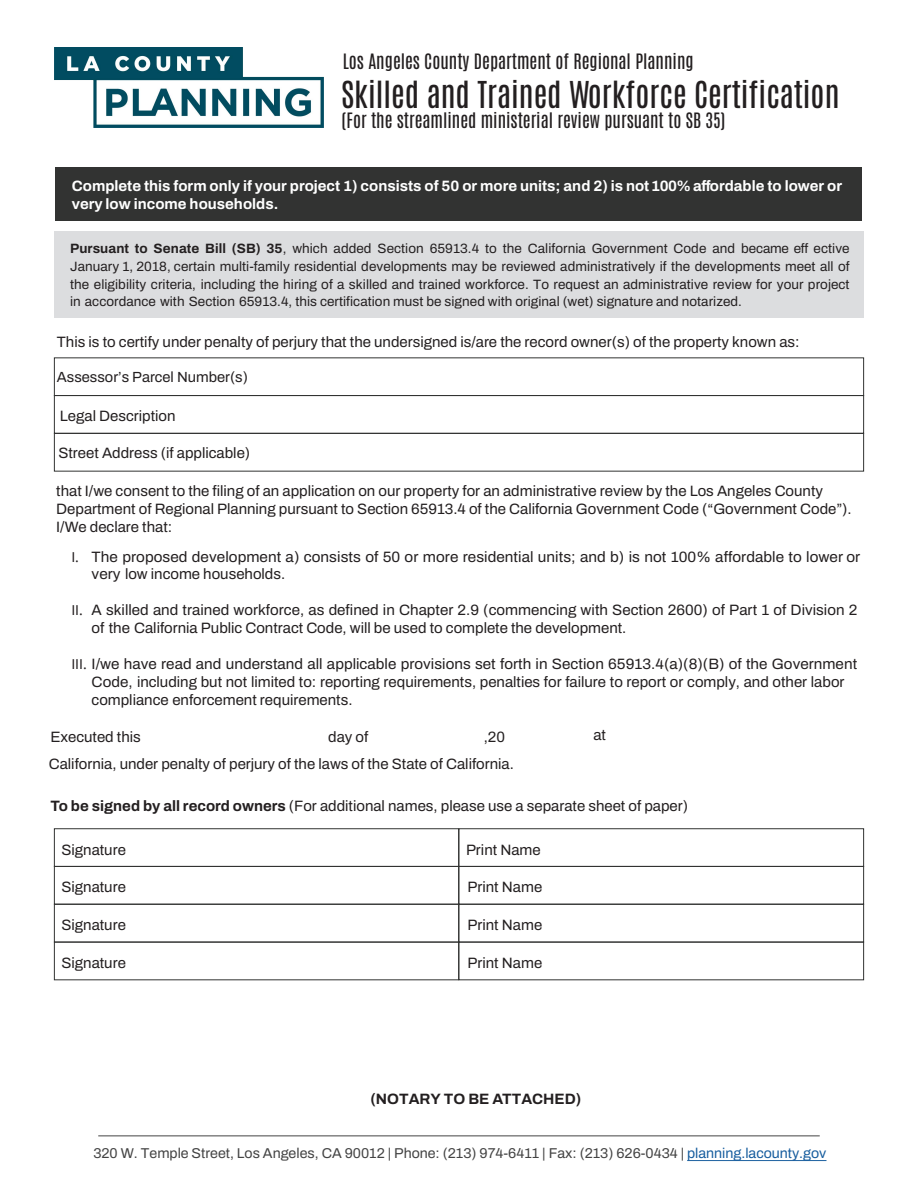
<style>
.page{position:relative;width:918px;height:1188px;background:#fff}
.page>*{position:absolute;margin:0;border:0;box-sizing:border-box;transform-origin:0 0}
.t1{font:31.5px "Antonio";color:#231f20}
.t2{font:18px "Antonio";color:#231f20}
.t3{font:15px/18px "Archivo";color:#231f20}
.t4{font:700 15px/18px "Archivo";color:#fff}
.t5{font:700 15px "Archivo";color:#231f20}
.t6{font:14.7px "Archivo";color:#231f20}
.t7{font:14.25px "Archivo";color:#434343}
.t8{font:13.5px/18px "Archivo";letter-spacing:.005em;color:#231f20;text-align:justify}
.s1{font-weight:700}
.s2{font-family:"Source Sans Pro"}
.s3{color:#175d9e}
</style>
<div class="page">
<div style="left:54px;top:231px;width:810px;height:87px;background:#dcdddf"></div>
<hr style="left:687px;top:1160px;width:139px;height:1px;background:#175d9e">
<hr style="left:98px;top:1136px;width:722px;height:1px;background:#434343">
<div style="left:54px;top:395px;width:810px;height:39px;border:1px solid #323332"></div>
<div style="left:56px;top:167px;width:806px;height:54px;background:#323332"></div>
<div style="left:54px;top:433px;width:810px;height:39px;border:1px solid #323332"></div>
<div style="left:54px;top:828px;width:405px;height:39px;border:1px solid #323332"></div>
<div style="left:54px;top:866px;width:405px;height:38px;border:1px solid #323332"></div>
<div style="left:54px;top:904px;width:405px;height:38px;border:1px solid #323332"></div>
<div style="left:54px;top:942px;width:405px;height:38px;border:1px solid #323332"></div>
<div style="left:459px;top:828px;width:405px;height:39px;border:1px solid #323332"></div>
<div style="left:459px;top:866px;width:405px;height:38px;border:1px solid #323332"></div>
<div style="left:459px;top:904px;width:405px;height:38px;border:1px solid #323332"></div>
<div style="left:459px;top:942px;width:405px;height:38px;border:1px solid #323332"></div>
<img style="left:55px;top:47px;width:268px;height:80px">
<p class="t2" style="left:343px;top:49px;width:352px">Los Angeles County Department of Regional Planning</p>
<h1 class="t1" style="left:342px;top:72px;width:500px">Skilled and Trained Workforce Certification</h1>
<p class="t2" style="left:342px;top:107px;width:385px">(For the streamlined ministerial review pursuant to SB 35)</p>
<p class="t4" style="left:72px;top:177px;width:772px">Complete this form only if your project 1) consists of 50 or more units; and 2) is not 100% affordable to lower or very low income households.</p>
<p class="t8" style="left:70px;top:239px;width:781px"><span class="s1">Pursuant to Senate Bill (SB) 35</span>, which added Section 65913.4 to the California Government Code and became eff ective January 1, 2018, certain multi-family residential developments may be reviewed administratively if the developments meet all of the eligibility criteria, including the hiring of a skilled and trained workforce. To request an administrative review for your project in accordance with Section 65913.4, this certification must be signed with original (wet) signature and notarized.</p>
<p class="t3" style="left:57px;top:333px;width:744px">This is to certify under penalty of perjury that the undersigned is/are the record owner(s) of the property known as:</p>
<p class="t6" style="left:57px;top:366px;width:193px">Assessor’s Parcel Number(s)</p>
<p class="t3" style="left:60px;top:407px;width:117px">Legal Description</p>
<p class="t3" style="left:58px;top:444px;width:193px">Street Address (if applicable)</p>
<p class="t3" style="left:56px;top:482px;width:797px">that I/we consent to the filing of an application on our property for an administrative review by the Los Angeles County<br>Department of Regional Planning pursuant to Section 65913.4 of the California Government Code (“Government Code”).<br>I/We declare that:</p>
<p class="t3" style="left:92px;top:548px;width:770px;text-indent:-20px"><span class="s2">I.</span> The proposed development a) consists of 50 or more residential units; and b) is not 100% affordable to lower or very low income households.</p>
<p class="t3" style="left:92px;top:601px;width:767px;text-indent:-20px"><span class="s2">II.</span> A skilled and trained workforce, as defined in Chapter 2.9 (commencing with Section 2600) of Part 1 of Division 2 of the California Public Contract Code, will be used to complete the development.</p>
<p class="t3" style="left:92px;top:655px;width:767px;text-indent:-20px"><span class="s2">III.</span> I/we have read and understand all applicable provisions set forth in Section 65913.4(a)(8)(B) of the Government<br>Code, including but not limited to: reporting requirements, penalties for failure to report or comply, and other labor compliance enforcement requirements.</p>
<p class="t3" style="left:50px;top:727px;width:92px">Executed this</p>
<p class="t3" style="left:328px;top:727px;width:41px">day of</p>
<p class="t3" style="left:484px;top:727px;width:23px">,20</p>
<p class="t3" style="left:593px;top:726px;width:14px">at</p>
<p class="t3" style="left:49px;top:754px;width:467px">California, under penalty of perjury of the laws of the State of California.</p>
<p class="t3" style="left:50px;top:797px;width:639px"><span class="s1">To be signed by all record owners</span> (For additional names, please use a separate sheet of paper)</p>
<p class="t3" style="left:61px;top:840px;width:66px">Signature</p>
<p class="t3" style="left:61px;top:878px;width:66px">Signature</p>
<p class="t3" style="left:61px;top:916px;width:66px">Signature</p>
<p class="t3" style="left:61px;top:954px;width:66px">Signature</p>
<p class="t3" style="left:466px;top:840px;width:76px">Print Name</p>
<p class="t3" style="left:468px;top:878px;width:76px">Print Name</p>
<p class="t3" style="left:468px;top:916px;width:76px">Print Name</p>
<p class="t3" style="left:468px;top:954px;width:76px">Print Name</p>
<p class="t5" style="left:370px;top:1087px;width:212px">(NOTARY TO BE ATTACHED)</p>
<p class="t7" style="left:93px;top:1142px;width:735px">320 W. Temple Street, Los Angeles, CA 90012 | Phone: (213) 974-6411 | Fax: (213) 626-0434 | <span class="s3">planning.lacounty.gov</span></p>
</div>
